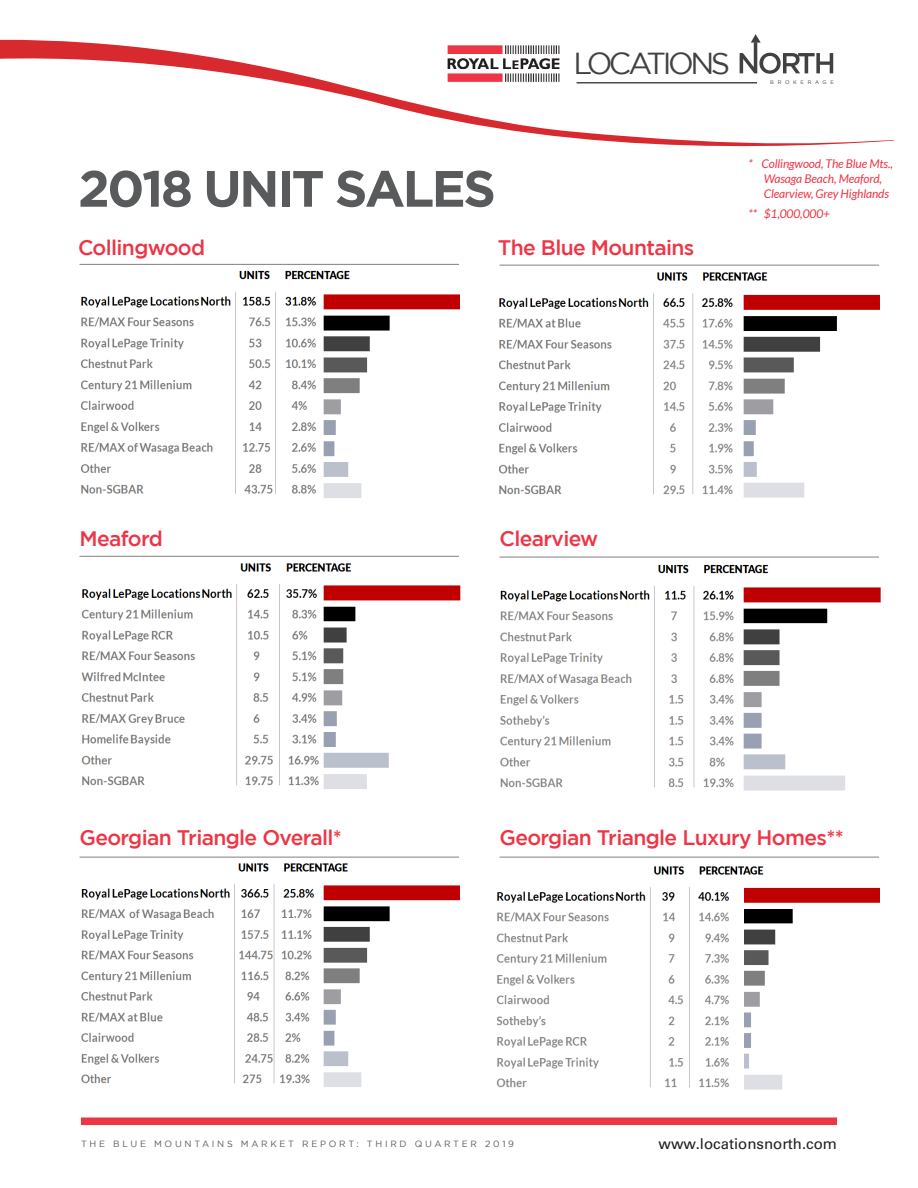
<style>
.page{position:relative;width:918px;height:1188px;background:#fff}
.page>*{position:absolute;margin:0;border:0;box-sizing:border-box;transform-origin:0 0}
.t1{font:700 51px "Gotham";letter-spacing:-.05em;color:#595a5c}
.t2{font:30.3px "Gotham";letter-spacing:-.115em;color:#414141}
.t3{font:500 21px "Gotham";letter-spacing:-.03em;color:#ed3545}
.t4{font:15px "Univers LT Std";color:#231f20}
.t5{font:italic 12px "Lato";letter-spacing:-.01em;color:#ed3545}
.t6{font:9px "Gotham";letter-spacing:.3em;color:#595a5c}
.t7{font:5.25px "Gotham";letter-spacing:.7em;color:#414141}
</style>
<div class="page">
<div style="left:81px;top:1118px;width:756px;height:7px;background:#ed3545"></div>
<img style="left:81px;top:270px;width:269px;height:224px">
<hr style="left:80px;top:264px;width:379px;height:1px;background:#807f84">
<hr style="left:500px;top:265px;width:379px;height:1px;background:#807f84">
<hr style="left:80px;top:556px;width:379px;height:1px;background:#807f84">
<hr style="left:80px;top:857px;width:379px;height:1px;background:#807f84">
<hr style="left:500px;top:557px;width:379px;height:1px;background:#807f84">
<hr style="left:500px;top:857px;width:379px;height:1px;background:#807f84">
<img style="left:81px;top:563px;width:269px;height:223px">
<img style="left:323px;top:585px;width:138px;height:204px">
<img style="left:81px;top:863px;width:267px;height:221px">
<img style="left:500px;top:272px;width:268px;height:223px">
<img style="left:743px;top:294px;width:137px;height:204px">
<img style="left:500px;top:564px;width:269px;height:224px">
<img style="left:743px;top:586px;width:138px;height:205px">
<img style="left:496px;top:866px;width:268px;height:222px">
<img style="left:743px;top:886px;width:137px;height:204px">
<img style="left:323px;top:294px;width:137px;height:204px">
<img style="left:323px;top:885px;width:137px;height:202px">
<svg style="left:0;top:37px;width:894px;height:110px"></svg>
<h2 class="t2" style="left:573px;top:46px;width:158px">LOCATIONS</h2>
<p class="t7" style="left:770px;top:80px;width:65px">BROKERAGE</p>
<p class="t1" style="left:78px;top:159px;width:419px">2018 UNIT SALES</p>
<p class="t3" style="left:78px;top:236px;width:129px">Collingwood</p>
<p class="t3" style="left:498px;top:236px;width:198px">The Blue Mountains</p>
<p class="t5" style="left:748px;top:157px;width:146px">* Collingwood, The Blue Mts.,</p>
<p class="t5" style="left:764px;top:172px;width:120px">Wasaga Beach, Meaford,</p>
<p class="t5" style="left:764px;top:187px;width:127px">Clearview, Grey Highlands</p>
<p class="t5" style="left:748px;top:207px;width:83px">** $1,000,000+</p>
<p class="t3" style="left:80px;top:527px;width:85px">Meaford</p>
<p class="t3" style="left:500px;top:527px;width:100px">Clearview</p>
<p class="t3" style="left:80px;top:826px;width:264px">Georgian Triangle Overall*</p>
<p class="t3" style="left:500px;top:826px;width:346px">Georgian Triangle Luxury Homes**</p>
<p class="t6" style="left:81px;top:1139px;width:435px">THE BLUE MOUNTAINS MARKET REPORT: THIRD QUARTER 2019</p>
<p class="t4" style="left:659px;top:1134px;width:180px">www.locationsnorth.com</p>
</div>
